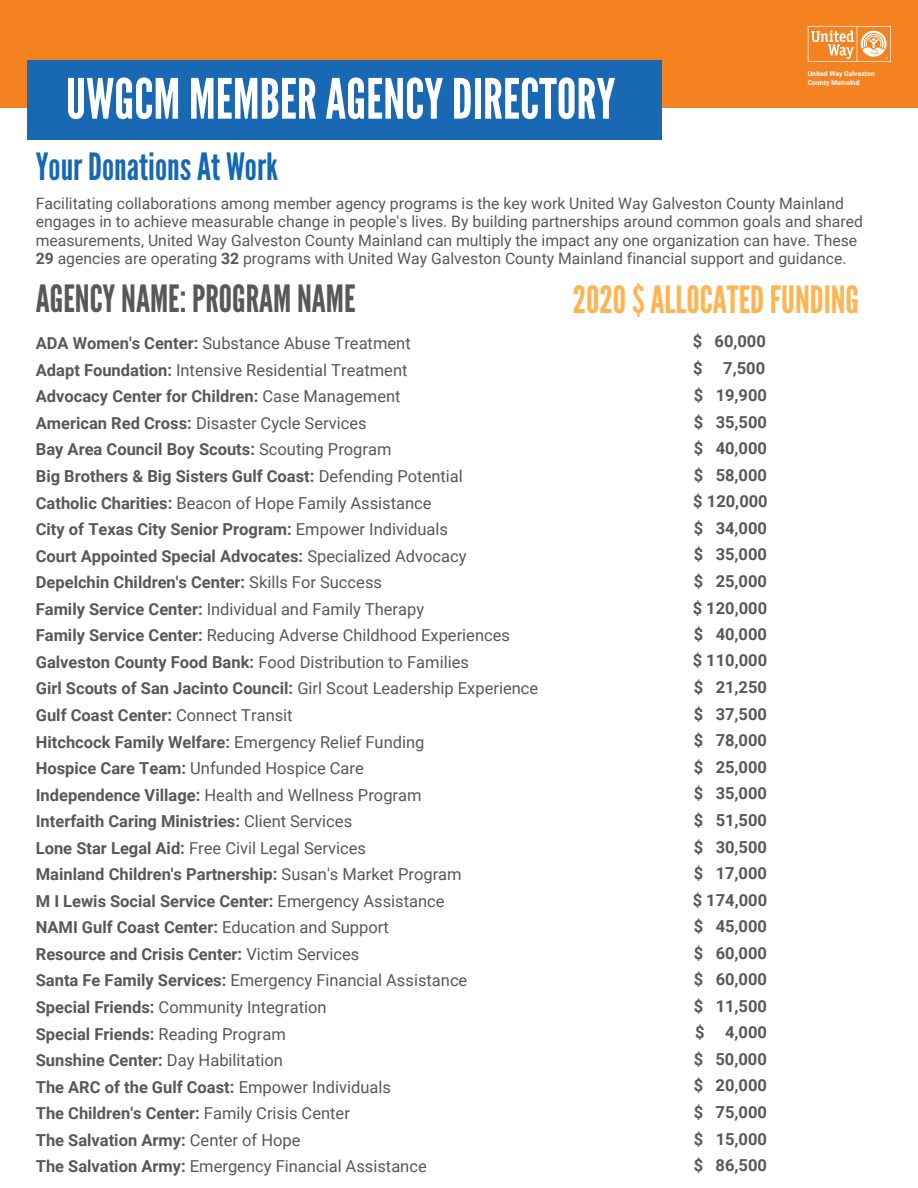
<style>
.page{position:relative;width:918px;height:1188px;background:#fff}
.page>*{position:absolute;margin:0;border:0;box-sizing:border-box;transform-origin:0 0}
.t1{font:55.5px "League Gothic";color:#fff}
.t2{font:37.5px "League Gothic";color:#57585a}
.t3{font:37.5px "League Gothic";color:#ffb351}
.t4{font:37.5px "League Gothic";color:#1968b3}
.t5{font:700 16.5px/26.5px "Roboto";color:#57585a;text-align:justify}
.t6{font:15.75px/18.6px "Roboto";color:#57585a}
.t7{font:700 6.75px/9.9px "Roboto";color:#fff}
.s1{color:#1268b3}
.s2{font-weight:700}
.s3{font-weight:400}
</style>
<div class="page">
<div style="left:0;top:0;width:918px;height:107px;background:#f58220"></div>
<div style="left:27px;top:60px;width:635px;height:80px;background:#1968b3"></div>
<svg style="left:808px;top:26px;width:83px;height:36px"></svg>
<p class="t1" style="left:66px;top:66px;width:551px">UWGCM MEMBER AGENCY DIRECTORY</p>
<p class="t7" style="left:808px;top:68px;width:69px">United Way Galveston<br>County Mainalnd</p>
<p class="t4" style="left:36px;top:144px;width:244px">Your Donations <span class="s1">At Work</span></p>
<p class="t6" style="left:36px;top:193px;width:829px">Facilitating collaborations among member agency programs is the key work United Way Galveston County Mainland engages in to achieve measurable change in people's lives. By building partnerships around common goals and shared measurements, United Way Galveston County Mainland can multiply the impact any one organization can have. These <span class="s2">29</span> agencies are operating <span class="s2">32</span> programs with United Way Galveston County Mainland financial support and guidance.</p>
<p class="t3" style="left:573px;top:277px;width:288px">2020 $ ALLOCATED FUNDING</p>
<p class="t5" style="left:693px;top:327px;width:75px">$ 60,000</p>
<p class="t5" style="left:693px;top:381px;width:77px">$ 19,900 $ 35,500 $ 40,000 $ 58,000 $ 120,000 $ 34,000 $ 35,000 $ 25,000 $ 120,000 $ 40,000 $ 110,000 $ 21,250 $ 37,500 $ 78,000 $ 25,000 $ 35,000 $ 51,500 $ 30,500 $ 17,000 $ 174,000 $ 45,000 $ 60,000 $ 60,000 $ 11,500 $ 4,000 $ 50,000 $ 20,000 $ 75,000 $ 15,000</p>
<p class="t2" style="left:36px;top:277px;width:321px">AGENCY NAME: PROGRAM NAME</p>
<p class="t5" style="left:36px;top:329px;width:504px;text-align:left">ADA Women's Center: <span class="s3">Substance Abuse Treatment<br></span>Adapt Foundation: <span class="s3">Intensive Residential Treatment<br></span>Advocacy Center for Children: <span class="s3">Case Management<br></span>American Red Cross: <span class="s3">Disaster Cycle Services<br></span>Bay Area Council Boy Scouts: <span class="s3">Scouting Program<br></span>Big Brothers &amp; Big Sisters Gulf Coast: <span class="s3">Defending Potential<br></span>Catholic Charities: <span class="s3">Beacon of Hope Family Assistance<br></span>City of Texas City Senior Program: <span class="s3">Empower Individuals<br></span>Court Appointed Special Advocates: <span class="s3">Specialized Advocacy </span>Depelchin Children's Center: <span class="s3">Skills For Success<br></span>Family Service Center: <span class="s3">Individual and Family Therapy<br></span>Family Service Center: <span class="s3">Reducing Adverse Childhood Experiences </span>Galveston County Food Bank: <span class="s3">Food Distribution to Families<br></span>Girl Scouts of San Jacinto Council: <span class="s3">Girl Scout Leadership Experience </span>Gulf Coast Center: <span class="s3">Connect Transit<br></span>Hitchcock Family Welfare: <span class="s3">Emergency Relief Funding<br></span>Hospice Care Team: <span class="s3">Unfunded Hospice Care<br></span>Independence Village: <span class="s3">Health and Wellness Program<br></span>Interfaith Caring Ministries: <span class="s3">Client Services<br></span>Lone Star Legal Aid: <span class="s3">Free Civil Legal Services<br></span>Mainland Children's Partnership: <span class="s3">Susan's Market Program<br></span>M I Lewis Social Service Center: <span class="s3">Emergency Assistance<br></span>NAMI Gulf Coast Center: <span class="s3">Education and Support<br></span>Resource and Crisis Center: <span class="s3">Victim Services<br></span>Santa Fe Family Services: <span class="s3">Emergency Financial Assistance<br></span>Special Friends: <span class="s3">Community Integration<br></span>Special Friends: <span class="s3">Reading Program<br></span>Sunshine Center: <span class="s3">Day Habilitation<br></span>The ARC of the Gulf Coast: <span class="s3">Empower Individuals<br></span>The Children's Center: <span class="s3">Family Crisis Center<br></span>The Salvation Army: <span class="s3">Center of Hope<br></span>The Salvation Army: <span class="s3">Emergency Financial Assistance</span></p>
<p class="t5" style="left:693px;top:354px;width:73px">$ 7,500</p>
<p class="t5" style="left:694px;top:1151px;width:75px">$ 86,500</p>
</div>
